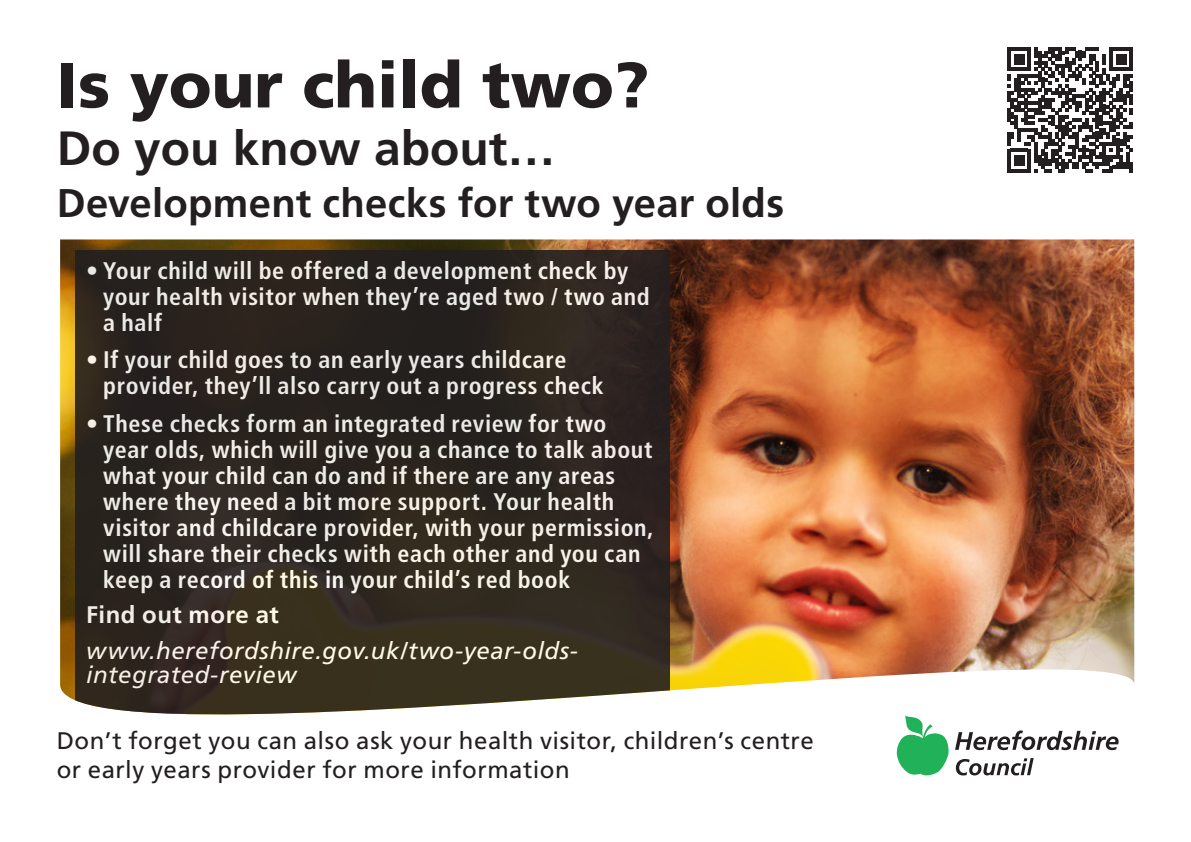
<style>
.page{position:relative;width:1191px;height:842px;background:#fff}
.page>*{position:absolute;margin:0;border:0;box-sizing:border-box;transform-origin:0 0}
.t1{font:900 64px "Frutiger";color:#231f20}
.t2{font:700 48px "Frutiger";color:#231f20}
.t3{font:700 40px "Frutiger";letter-spacing:.005em;color:#231f20}
.t4{font:700 condensed 24px/26px "Frutiger";letter-spacing:.025em;color:#fff}
.t5{font:24px/28.8px "Frutiger";letter-spacing:.02em;color:#231f20}
.t6{font:italic 24px/24px "Frutiger";letter-spacing:.025em;color:#fff}
.t7{font:700 24px "Frutiger";letter-spacing:.02em;color:#fff}
</style>
<div class="page">
<img style="left:60px;top:239px;width:1074px;height:461px">
<svg style="left:896px;top:716px;width:52px;height:60px"></svg>
<svg style="left:955px;top:730px;width:163px;height:20px"></svg>
<svg style="left:956px;top:758px;width:77px;height:17px"></svg>
<svg style="left:1007px;top:48px;width:126px;height:124px"></svg>
<hr style="left:1129px;top:162px;width:4px;height:10px;background:#231f20">
<svg style="left:75px;top:250px;width:594px;height:465px;background:#312a22"></svg>
<p class="t1" style="left:57px;top:46px;width:594px">Is your child two?</p>
<p class="t2" style="left:57px;top:120px;width:500px">Do you know about…</p>
<p class="t3" style="left:57px;top:180px;width:729px">Development checks for two year olds</p>
<p class="t4" style="left:103px;top:258px;width:548px;text-indent:-17px">• Your child will be offered a development check by your health visitor when they’re aged two / two and a half</p>
<p class="t4" style="left:103px;top:347px;width:502px;text-indent:-17px">• If your child goes to an early years childcare provider, they’ll also carry out a progress check</p>
<p class="t4" style="left:103px;top:410px;width:552px;text-indent:-17px">• These checks form an integrated review for two year olds, which will give you a chance to talk about what your child can do and if there are any areas where they need a bit more support. Your health visitor and childcare provider, with your permission, will share their checks with each other and you can keep a record of this in your child’s red book</p>
<p class="t7" style="left:86px;top:601px;width:194px">Find out more at</p>
<p class="t6" style="left:86px;top:638px;width:493px">www.herefordshire.gov.uk/two-year-olds&shy;integrated-review</p>
<p class="t5" style="left:57px;top:727px;width:758px">Don’t forget you can also ask your health visitor, children’s centre or early years provider for more information</p>
</div>
